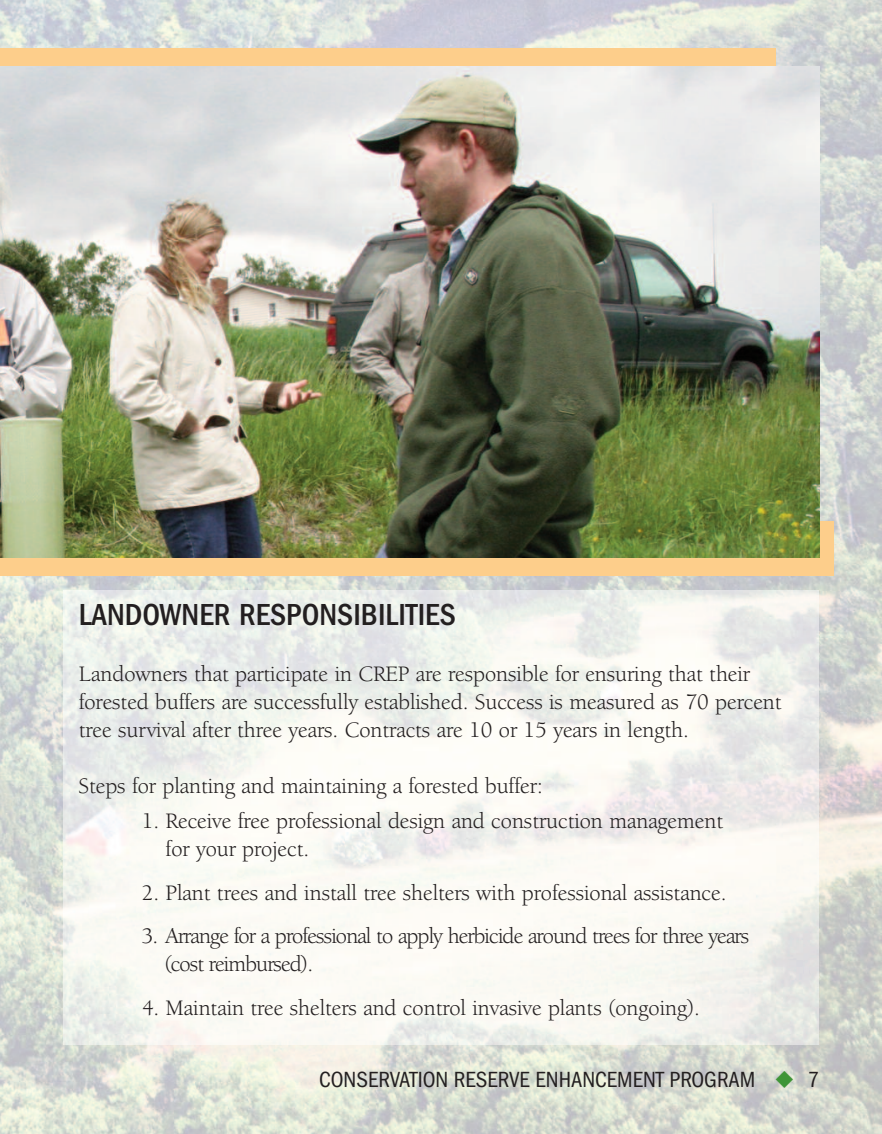
<style>
.page{position:relative;width:882px;height:1134px;background:#fff}
.page>*{position:absolute;margin:0;border:0;box-sizing:border-box;transform-origin:0 0}
.t1{font:500 condensed 31.5px "Franklin Gothic";color:#231f20}
.t2{font:22.75px/28px "Berkeley Oldstyle IT Cby BT";color:#231f20}
.t3{font:22.75px/28px "Berkeley Oldstyle IT Cby BT";letter-spacing:-.035em;color:#231f20}
.t4{font:condensed 22.75px "Franklin Gothic";color:#231f20}
.s1{color:#3f9537}
</style>
<div class="page">
<img style="left:0;top:0;width:882px;height:1134px">
<img style="left:63px;top:590px;width:756px;height:455px">
<div style="left:0;top:48px;width:775px;height:55px;background:#fdce8b"></div>
<div style="left:0;top:521px;width:834px;height:55px;background:#fdce8b"></div>
<img style="left:0;top:66px;width:819px;height:492px">
<h1 class="t1" style="left:79px;top:604px;width:379px">LANDOWNER RESPONSIBILITIES</h1>
<p class="t2" style="left:79px;top:662px;width:704px">Landowners that participate in CREP are responsible for ensuring that their forested buffers are successfully established. Success is measured as 70 percent tree survival after three years. Contracts are 10 or 15 years in length.</p>
<p class="t2" style="left:79px;top:774px;width:466px">Steps for planting and maintaining a forested buffer:</p>
<p class="t2" style="left:166px;top:809px;width:559px;text-indent:-24px">1. Receive free professional design and construction management for your project.</p>
<p class="t2" style="left:142px;top:880px;width:586px">2. Plant trees and install tree shelters with professional assistance.</p>
<p class="t3" style="left:164px;top:924px;width:586px;text-indent:-23px">3. Arrange for a professional to apply herbicide around trees for three years (cost reimbursed).</p>
<p class="t2" style="left:142px;top:996px;width:560px">4. Maintain tree shelters and control invasive plants (ongoing).</p>
<p class="t4" style="left:319px;top:1072px;width:501px">CONSERVATION RESERVE ENHANCEMENT PROGRAM <span class="s1">◆</span> 7</p>
</div>
